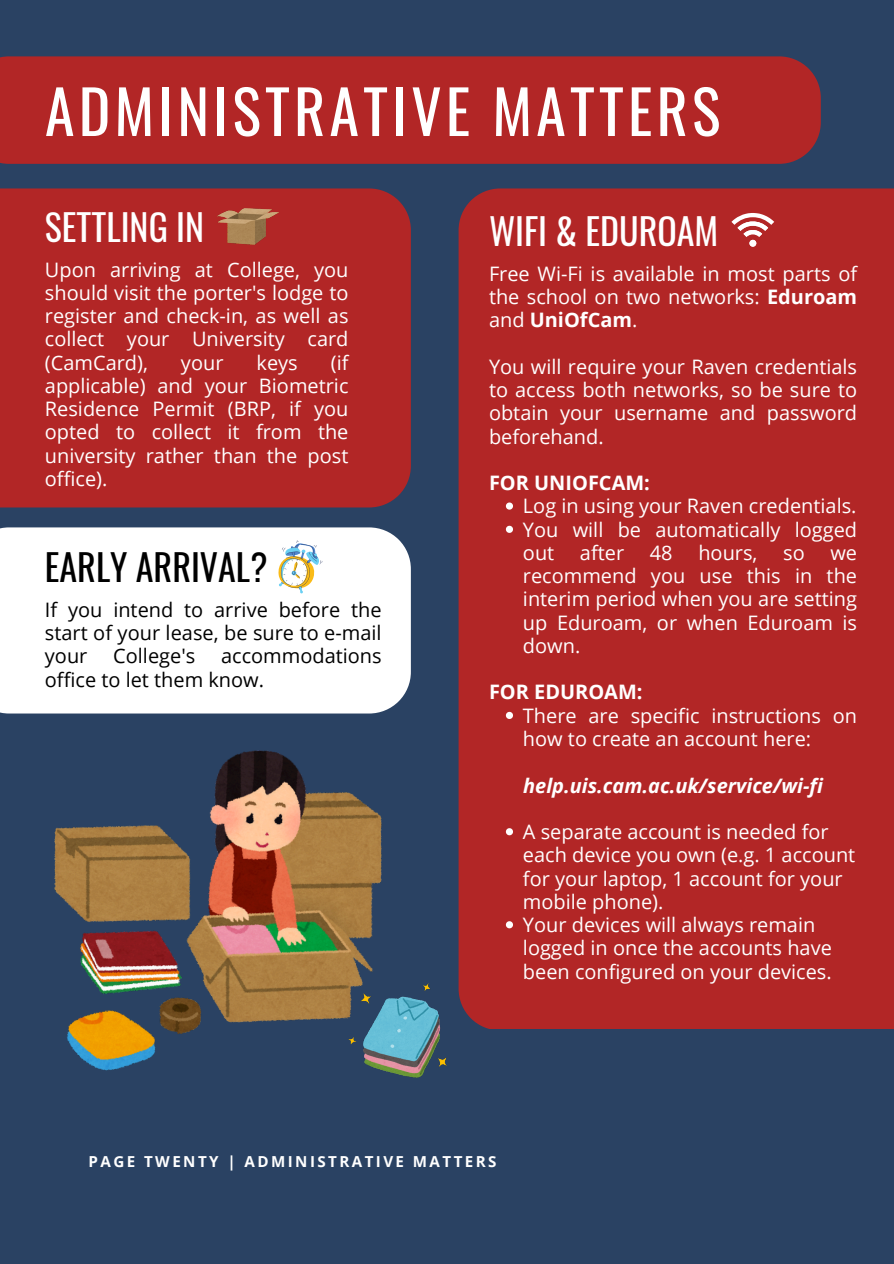
<style>
.page{position:relative;width:894px;height:1264px;background:#fff}
.page>*{position:absolute;margin:0;border:0;box-sizing:border-box;transform-origin:0 0}
.t1{font:60px "Oswald";letter-spacing:.07em;color:#fff}
.t2{font:36px "Oswald";color:#fff}
.t3{font:36px "Oswald";color:#000}
.t4{font:19.95px/23.2px "Open Sans";color:#fff;text-align:justify}
.t5{font:19.95px/23.2px "Open Sans";color:#000;text-align:justify}
.t6{font:italic 700 19.95px "Open Sans";color:#fff}
.t7{font:700 19.95px "Open Sans";color:#fff}
.t8{font:700 15.15px "Open Sans";letter-spacing:.16em;color:#fff}
.s1{font-weight:700}
</style>
<div class="page">
<div style="left:0;top:0;width:893px;height:1263px;background:#2a4263"></div>
<div style="left:0;top:56px;width:820px;height:108px;background:#b22626"></div>
<div style="left:0;top:188px;width:411px;height:319px;background:#b22626"></div>
<div style="left:0;top:527px;width:411px;height:186px;background:#fff"></div>
<div style="left:458px;top:188px;width:435px;height:841px;background:#b22626"></div>
<svg style="left:277px;top:540px;width:45px;height:53px"></svg>
<img style="left:217px;top:208px;width:61px;height:36px">
<svg style="left:731px;top:213px;width:43px;height:34px"></svg>
<div style="left:749px;top:240px;width:7px;height:7px;background:#fff;border-radius:50%"></div>
<img style="left:54px;top:750px;width:327px;height:320px">
<img style="left:348px;top:983px;width:98px;height:94px">
<svg style="left:505px;top:502px;width:8px;height:7px"></svg>
<svg style="left:505px;top:526px;width:8px;height:7px"></svg>
<svg style="left:505px;top:712px;width:8px;height:7px"></svg>
<svg style="left:505px;top:828px;width:8px;height:7px"></svg>
<svg style="left:505px;top:921px;width:8px;height:7px"></svg>
<p class="t1" style="left:45px;top:64px;width:676px">ADMINISTRATIVE MATTERS</p>
<h2 class="t2" style="left:45px;top:199px;width:161px">SETTLING IN</h2>
<h5 class="t4" style="left:45px;top:257px;width:305px">Upon arriving at College, you should visit the porter's lodge to register and check-in, as well as collect your University card (CamCard),</h5>
<h5 class="t4" style="left:45px;top:350px;width:305px;text-indent:286px">(if applicable) and your Biometric Residence Permit (BRP, if you opted to collect it from the university rather than the post office).</h5>
<h5 class="t4" style="left:181px;top:350px;width:44px">your</h5>
<h5 class="t4" style="left:256px;top:350px;width:43px">keys</h5>
<h1 class="t3" style="left:45px;top:539px;width:224px">EARLY ARRIVAL?</h1>
<h2 class="t5" style="left:45px;top:597px;width:338px">If you intend to arrive before the start of your lease, be sure to e-mail your</h2>
<h2 class="t5" style="left:45px;top:644px;width:338px;text-indent:176px">accommodations office to let them know.</h2>
<h2 class="t5" style="left:113px;top:644px;width:83px">College's</h2>
<h2 class="t2" style="left:489px;top:203px;width:231px">WIFI &amp; EDUROAM</h2>
<h5 class="t4" style="left:489px;top:261px;width:369px">Free Wi-Fi is available in most parts of the school on two networks: <span class="s1">Eduroam </span>and <span class="s1">UniOfCam</span>.</h5>
<h5 class="t4" style="left:489px;top:354px;width:369px">You will require your Raven credentials to access both networks, so be sure to obtain your username and password beforehand.</h5>
<h3 class="t7" style="left:489px;top:469px;width:162px">FOR UNIOFCAM:</h3>
<p class="t4" style="left:523px;top:494px;width:335px">Log in using your Raven credentials.</p>
<p class="t4" style="left:523px;top:517px;width:335px">You will be automatically logged out</p>
<p class="t4" style="left:579px;top:540px;width:46px">after</p>
<p class="t4" style="left:649px;top:540px;width:24px">48</p>
<p class="t4" style="left:698px;top:540px;width:61px">hours,</p>
<p class="t4" style="left:783px;top:540px;width:23px">so</p>
<p class="t4" style="left:523px;top:540px;width:335px;text-indent:307px">we recommend you use this in the interim period when you are setting up Eduroam, or when Eduroam is down.</p>
<h3 class="t7" style="left:489px;top:678px;width:155px">FOR EDUROAM:</h3>
<p class="t4" style="left:523px;top:703px;width:335px">There are specific instructions on how to create an account here:</p>
<h4 class="t6" style="left:523px;top:771px;width:301px">help.uis.cam.ac.uk/service/wi-fi</h4>
<p class="t4" style="left:523px;top:819px;width:334px;text-align:left">A separate account is needed for each device you own (e.g. 1 account for your laptop, 1 account for your mobile phone).</p>
<p class="t4" style="left:523px;top:912px;width:310px;text-align:left">Your devices will always remain logged in once the accounts have been configured on your devices.</p>
<p class="t8" style="left:89px;top:1150px;width:409px">PAGE TWENTY | ADMINISTRATIVE MATTERS</p>
</div>
